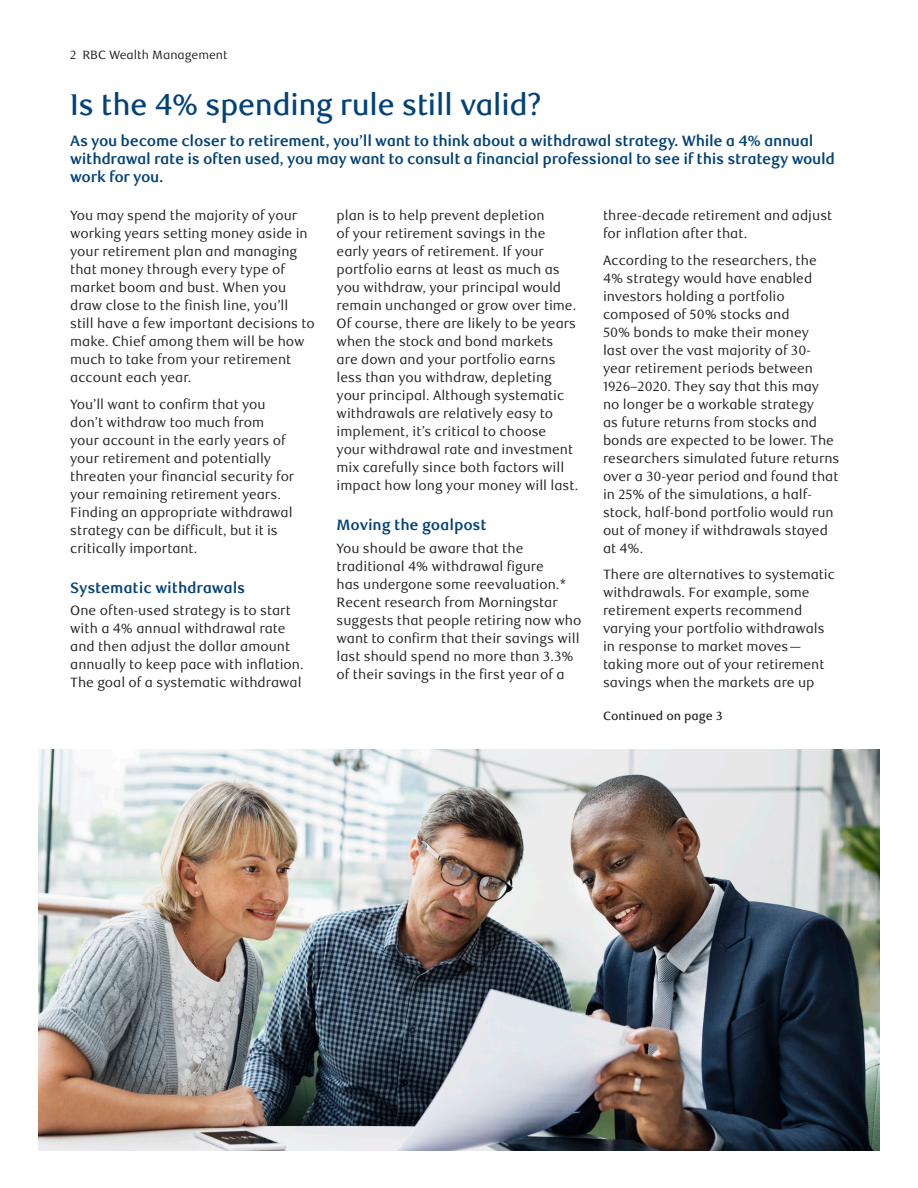
<style>
.page{position:relative;width:918px;height:1188px;background:#fff}
.page>*{position:absolute;margin:0;border:0;box-sizing:border-box;transform-origin:0 0}
.Newsletter_Article_Headline{font:500 30px "RBC Display";color:#004279}
.Factsheet_Subtitle_1_-_blue{font:700 15px/18px "RBC Text";letter-spacing:-.02em;color:#004279}
.Factsheet_Body_Copy{font:13.5px/18px "RBC Text";color:#231f20}
.t1{font:12px "RBC Text";color:#231f20}
.Sidebar_text_Captions{font:500 12px "RBC Text";color:#231f20}
</style>
<div class="page">
<img style="left:38px;top:750px;width:842px;height:400px">
<p class="t1" style="left:70px;top:47px;width:159px">2 RBC Wealth Management</p>
<p class="Newsletter_Article_Headline" style="left:70px;top:87px;width:473px">Is the 4% spending rule still valid?</p>
<p class="Factsheet_Subtitle_1_-_blue" style="left:70px;top:132px;width:766px">As you become closer to retirement, you’ll want to think about a withdrawal strategy. While a 4% annual withdrawal rate is often used, you may want to consult a financial professional to see if this strategy would work for you.</p>
<p class="Factsheet_Body_Copy" style="left:70px;top:207px;width:246px">You may spend the majority of your working years setting money aside in your retirement plan and managing that money through every type of market boom and bust. When you draw close to the finish line, you’ll still have a few important decisions to make. Chief among them will be how much to take from your retirement account each year.</p>
<p class="Factsheet_Body_Copy" style="left:70px;top:396px;width:226px">You’ll want to confirm that you don’t withdraw too much from your account in the early years of your retirement and potentially threaten your financial security for your remaining retirement years.<br>Finding an appropriate withdrawal strategy can be difficult, but it is critically important.</p>
<p class="Factsheet_Subtitle_1_-_blue" style="left:70px;top:579px;width:177px">Systematic withdrawals</p>
<p class="Factsheet_Body_Copy" style="left:70px;top:602px;width:235px">One often-used strategy is to start with a 4% annual withdrawal rate and then adjust the dollar amount annually to keep pace with inflation.<br>The goal of a systematic withdrawal</p>
<p class="Factsheet_Body_Copy" style="left:337px;top:207px;width:243px">plan is to help prevent depletion<br>of your retirement savings in the early years of retirement. If your portfolio earns at least as much as you withdraw, your principal would remain unchanged or grow over time.<br>Of course, there are likely to be years when the stock and bond markets<br>are down and your portfolio earns less than you withdraw, depleting your principal. Although systematic withdrawals are relatively easy to implement, it’s critical to choose your withdrawal rate and investment mix carefully since both factors will impact how long your money will last.</p>
<p class="Factsheet_Subtitle_1_-_blue" style="left:337px;top:517px;width:152px">Moving the goalpost</p>
<p class="Factsheet_Body_Copy" style="left:337px;top:539px;width:246px">You should be aware that the traditional 4% withdrawal figure<br>has undergone some reevaluation.* Recent research from Morningstar suggests that people retiring now who want to confirm that their savings will last should spend no more than 3.3% of their savings in the first year of a</p>
<p class="Factsheet_Body_Copy" style="left:603px;top:207px;width:231px">three-decade retirement and adjust for inflation after that.</p>
<p class="Factsheet_Body_Copy" style="left:603px;top:252px;width:238px">According to the researchers, the<br>4% strategy would have enabled investors holding a portfolio composed of 50% stocks and<br>50% bonds to make their money<br>last over the vast majority of 30- year retirement periods between<br>1926–2020. They say that this may<br>no longer be a workable strategy<br>as future returns from stocks and bonds are expected to be lower. The researchers simulated future returns over a 30-year period and found that in 25% of the simulations, a half&shy;stock, half-bond portfolio would run out of money if withdrawals stayed at 4%.</p>
<p class="Factsheet_Body_Copy" style="left:603px;top:566px;width:234px">There are alternatives to systematic withdrawals. For example, some retirement experts recommend varying your portfolio withdrawals in response to market moves— taking more out of your retirement savings when the markets are up</p>
<p class="Sidebar_text_Captions" style="left:603px;top:709px;width:121px">Continued on page 3</p>
</div>
